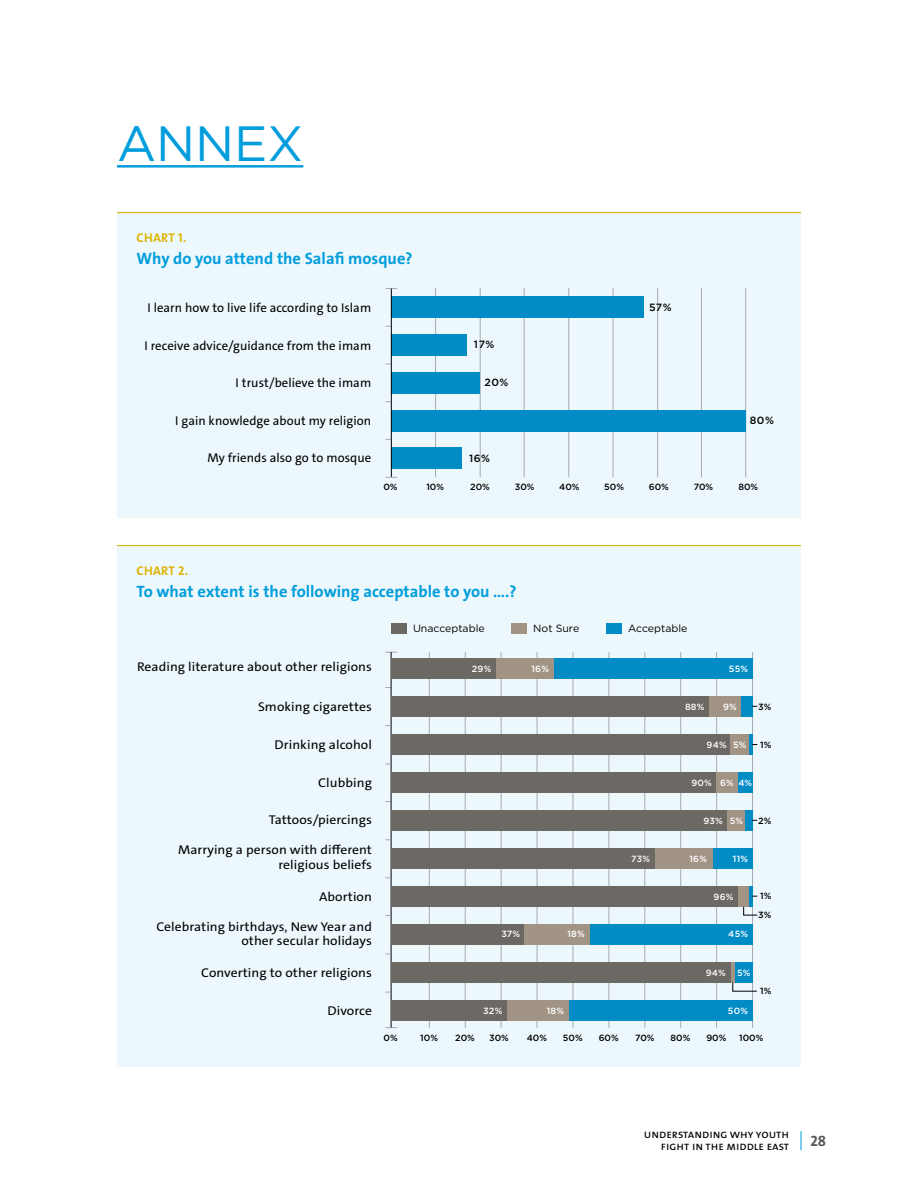
<style>
.page{position:relative;width:918px;height:1188px;background:#fff}
.page>*{position:absolute;margin:0;border:0;box-sizing:border-box;transform-origin:0 0}
.t1{font:49.5px "Gotham";color:#009ddc}
.t2{font:700 16.5px "The Sans";color:#009ddc}
.t3{font:15px "The Sans Bold Caps";color:#58595b}
.t4{font:12.75px/14.7px "The Sans C4 s";letter-spacing:.005em;color:#000;text-align:right;scale:1.07 1}
.t5{font:12.75px "The Sans C4 s";letter-spacing:.005em;color:#000}
.t6{font:12.75px "The Sans Bold Caps";letter-spacing:.02em;color:#deb408}
.t7{font:12px/12px "The Sans Caps";color:#000;text-align:right}
.t8{font:10.5px "Gotham";color:#000}
.t9{font:500 10.5px "Gotham";letter-spacing:.05em;color:#000}
.t10{font:500 9px/18.3px "Gotham";color:#000}
.t11{font:500 9px "Gotham";letter-spacing:.025em;color:#fff}
</style>
<div class="page">
<svg style="left:801px;top:1131px;width:1px;height:19px"></svg>
<div style="left:117px;top:211px;width:684px;height:307px;background:#edf8fd"></div>
<div style="left:117px;top:545px;width:684px;height:522px;background:#edf8fd"></div>
<hr style="left:117px;top:165px;width:186px;height:3px;background:#009ddc">
<hr style="left:117px;top:212px;width:684px;height:1px;background:#deb408">
<hr style="left:117px;top:545px;width:684px;height:1px;background:#deb408">
<hr style="left:435px;top:288px;width:1px;height:189px;background:#a7a9ac">
<hr style="left:480px;top:288px;width:1px;height:189px;background:#a7a9ac">
<hr style="left:745px;top:288px;width:1px;height:189px;background:#a7a9ac">
<hr style="left:569px;top:288px;width:1px;height:189px;background:#a7a9ac">
<hr style="left:701px;top:288px;width:1px;height:189px;background:#a7a9ac">
<hr style="left:657px;top:288px;width:1px;height:189px;background:#a7a9ac">
<hr style="left:613px;top:288px;width:1px;height:189px;background:#a7a9ac">
<hr style="left:524px;top:288px;width:1px;height:189px;background:#a7a9ac">
<div style="left:391px;top:296px;width:253px;height:22px;background:#028cc6"></div>
<div style="left:391px;top:334px;width:76px;height:22px;background:#028cc6"></div>
<div style="left:391px;top:372px;width:89px;height:22px;background:#028cc6"></div>
<div style="left:391px;top:410px;width:355px;height:21px;background:#028cc6"></div>
<div style="left:391px;top:447px;width:71px;height:22px;background:#028cc6"></div>
<hr style="left:391px;top:289px;width:1px;height:188px;background:#000">
<div style="left:391px;top:623px;width:15px;height:10px;background:#6c6863"></div>
<div style="left:512px;top:623px;width:15px;height:10px;background:#a19485"></div>
<div style="left:607px;top:623px;width:15px;height:10px;background:#028cc6"></div>
<hr style="left:391px;top:652px;width:1px;height:375px;background:#000">
<hr style="left:752px;top:652px;width:1px;height:376px;background:#a7a9ac">
<hr style="left:716px;top:652px;width:1px;height:376px;background:#a7a9ac">
<hr style="left:680px;top:652px;width:1px;height:376px;background:#a7a9ac">
<hr style="left:645px;top:652px;width:1px;height:376px;background:#a7a9ac">
<hr style="left:609px;top:652px;width:1px;height:376px;background:#a7a9ac">
<hr style="left:573px;top:652px;width:1px;height:376px;background:#a7a9ac">
<hr style="left:537px;top:652px;width:1px;height:376px;background:#a7a9ac">
<hr style="left:501px;top:652px;width:1px;height:376px;background:#a7a9ac">
<hr style="left:465px;top:652px;width:1px;height:376px;background:#a7a9ac">
<hr style="left:429px;top:652px;width:1px;height:376px;background:#a7a9ac">
<div style="left:391px;top:811px;width:336px;height:20px;background:#6c6863"></div>
<div style="left:727px;top:811px;width:19px;height:20px;background:#a19485"></div>
<div style="left:745px;top:811px;width:7px;height:20px;background:#028cc6"></div>
<div style="left:391px;top:773px;width:325px;height:20px;background:#6c6863"></div>
<div style="left:716px;top:773px;width:22px;height:20px;background:#a19485"></div>
<div style="left:738px;top:773px;width:14px;height:20px;background:#028cc6"></div>
<div style="left:391px;top:659px;width:105px;height:20px;background:#6c6863"></div>
<div style="left:496px;top:659px;width:58px;height:20px;background:#a19485"></div>
<div style="left:554px;top:659px;width:198px;height:20px;background:#028cc6"></div>
<div style="left:391px;top:735px;width:340px;height:20px;background:#6c6863"></div>
<div style="left:731px;top:735px;width:18px;height:20px;background:#a19485"></div>
<hr style="left:749px;top:735px;width:3px;height:20px;background:#028cc6">
<div style="left:391px;top:696px;width:318px;height:21px;background:#6c6863"></div>
<div style="left:709px;top:696px;width:33px;height:21px;background:#a19485"></div>
<div style="left:741px;top:696px;width:11px;height:21px;background:#028cc6"></div>
<div style="left:391px;top:886px;width:347px;height:21px;background:#6c6863"></div>
<div style="left:738px;top:886px;width:11px;height:21px;background:#a19485"></div>
<hr style="left:749px;top:886px;width:3px;height:21px;background:#028cc6">
<div style="left:734px;top:963px;width:18px;height:20px;background:#028cc6"></div>
<div style="left:391px;top:963px;width:340px;height:20px;background:#6c6863"></div>
<hr style="left:731px;top:963px;width:4px;height:20px;background:#a19485">
<div style="left:391px;top:1001px;width:116px;height:20px;background:#6c6863"></div>
<div style="left:507px;top:1001px;width:65px;height:20px;background:#a19485"></div>
<div style="left:569px;top:1001px;width:183px;height:20px;background:#028cc6"></div>
<div style="left:391px;top:925px;width:134px;height:20px;background:#6c6863"></div>
<div style="left:525px;top:925px;width:65px;height:20px;background:#a19485"></div>
<div style="left:590px;top:925px;width:162px;height:20px;background:#028cc6"></div>
<svg style="left:743px;top:906px;width:15px;height:9px"></svg>
<svg style="left:732px;top:982px;width:25px;height:10px"></svg>
<div style="left:391px;top:848px;width:264px;height:21px;background:#6c6863"></div>
<div style="left:712px;top:848px;width:40px;height:21px;background:#028cc6"></div>
<div style="left:655px;top:848px;width:58px;height:21px;background:#a19485"></div>
<h1 class="t1" style="left:117px;top:112px;width:188px">ANNEX</h1>
<p class="t6" style="left:136px;top:227px;width:51px">CHART 1.</p>
<p class="t2" style="left:136px;top:245px;width:278px">Why do you attend the Salafi mosque?</p>
<p class="t5" style="left:147px;top:300px;width:225px">I learn how to live life according to Islam</p>
<p class="t5" style="left:145px;top:337px;width:228px">I receive advice/guidance from the imam</p>
<p class="t5" style="left:236px;top:375px;width:137px">I trust/believe the imam</p>
<p class="t5" style="left:175px;top:412px;width:197px">I gain knowledge about my religion</p>
<p class="t5" style="left:207px;top:450px;width:165px">My friends also go to mosque</p>
<p class="t9" style="left:474px;top:338px;width:22px">17%</p>
<p class="t9" style="left:484px;top:376px;width:26px">20%</p>
<p class="t9" style="left:469px;top:451px;width:23px">16%</p>
<p class="t9" style="left:649px;top:300px;width:24px">57%</p>
<p class="t9" style="left:750px;top:413px;width:26px">80%</p>
<p class="t10" style="left:383px;top:478px;width:16px">0%</p>
<p class="t10" style="left:426px;top:478px;width:19px">10%</p>
<p class="t10" style="left:470px;top:478px;width:21px">20%</p>
<p class="t10" style="left:515px;top:478px;width:21px">30%</p>
<p class="t10" style="left:559px;top:478px;width:22px">40%</p>
<p class="t10" style="left:604px;top:478px;width:21px">50%</p>
<p class="t10" style="left:649px;top:478px;width:22px">60%</p>
<p class="t10" style="left:694px;top:478px;width:21px">70%</p>
<p class="t10" style="left:738px;top:478px;width:21px">80%</p>
<p class="t6" style="left:136px;top:560px;width:53px">CHART 2.</p>
<p class="t2" style="left:136px;top:578px;width:382px">To what extent is the following acceptable to you ….?</p>
<p class="t4" style="left:137px;top:660px;width:221px">Reading literature about other religions</p>
<p class="t4" style="left:258px;top:699px;width:108px">Smoking cigarettes</p>
<p class="t4" style="left:275px;top:737px;width:92px">Drinking alcohol</p>
<p class="t4" style="left:318px;top:775px;width:52px">Clubbing</p>
<p class="t4" style="left:269px;top:813px;width:98px">Tattoos/piercings</p>
<p class="t4" style="left:178px;top:842px;width:183px">Marrying a person with different religious beliefs</p>
<p class="t4" style="left:319px;top:890px;width:51px">Abortion</p>
<p class="t4" style="left:157px;top:919px;width:203px;line-height:14.1px">Celebrating birthdays, New Year and other secular holidays</p>
<p class="t4" style="left:201px;top:965px;width:161px">Converting to other religions</p>
<p class="t4" style="left:328px;top:1003px;width:43px">Divorce</p>
<p class="t8" style="left:413px;top:621px;width:73px">Unacceptable</p>
<p class="t8" style="left:533px;top:621px;width:47px">Not Sure</p>
<p class="t8" style="left:628px;top:621px;width:61px">Acceptable</p>
<p class="t11" style="left:472px;top:663px;width:21px">29%</p>
<p class="t11" style="left:532px;top:663px;width:19px">16%</p>
<p class="t11" style="left:729px;top:663px;width:21px">55%</p>
<p class="t11" style="left:685px;top:701px;width:21px">88%</p>
<p class="t10" style="left:758px;top:697px;width:15px">3%</p>
<p class="t10" style="left:760px;top:735px;width:13px">1%</p>
<p class="t11" style="left:723px;top:701px;width:15px">9%</p>
<p class="t11" style="left:707px;top:739px;width:22px">94%</p>
<p class="t11" style="left:691px;top:777px;width:22px">90%</p>
<p class="t11" style="left:733px;top:739px;width:15px">5%</p>
<p class="t11" style="left:720px;top:777px;width:15px">6%</p>
<p class="t11" style="left:723px;top:777px;width:31px">6% 4%</p>
<p class="t11" style="left:703px;top:815px;width:21px">93%</p>
<p class="t11" style="left:730px;top:815px;width:15px">5%</p>
<p class="t10" style="left:758px;top:811px;width:15px">2%</p>
<p class="t11" style="left:631px;top:853px;width:20px">73%</p>
<p class="t11" style="left:689px;top:853px;width:19px">16%</p>
<p class="t11" style="left:733px;top:853px;width:17px">11%</p>
<p class="t11" style="left:714px;top:890px;width:21px">96%</p>
<p class="t11" style="left:501px;top:928px;width:20px">37%</p>
<p class="t11" style="left:567px;top:928px;width:19px">18%</p>
<p class="t11" style="left:728px;top:928px;width:21px">45%</p>
<p class="t10" style="left:758px;top:887px;width:15px">1%<br>3%</p>
<p class="t11" style="left:706px;top:966px;width:46px">94% 5%</p>
<p class="t11" style="left:483px;top:1005px;width:21px">32%</p>
<p class="t11" style="left:547px;top:1005px;width:19px">18%</p>
<p class="t11" style="left:728px;top:1005px;width:22px">50%</p>
<p class="t10" style="left:760px;top:981px;width:13px">1%</p>
<p class="t10" style="left:384px;top:1028px;width:16px">0%</p>
<p class="t10" style="left:420px;top:1028px;width:19px">10%</p>
<p class="t10" style="left:455px;top:1028px;width:21px">20%</p>
<p class="t10" style="left:489px;top:1028px;width:21px">30%</p>
<p class="t10" style="left:527px;top:1028px;width:22px">40%</p>
<p class="t10" style="left:563px;top:1028px;width:21px">50%</p>
<p class="t10" style="left:599px;top:1028px;width:22px">60%</p>
<p class="t10" style="left:635px;top:1028px;width:21px">70%</p>
<p class="t10" style="left:671px;top:1028px;width:21px">80%</p>
<p class="t10" style="left:706px;top:1028px;width:22px">90%</p>
<p class="t10" style="left:739px;top:1028px;width:26px">100%</p>
<p class="t7" style="left:644px;top:1128px;width:147px">understanding why youth fight in the middle east</p>
<p class="t3" style="left:810px;top:1129px;width:17px">28</p>
</div>
